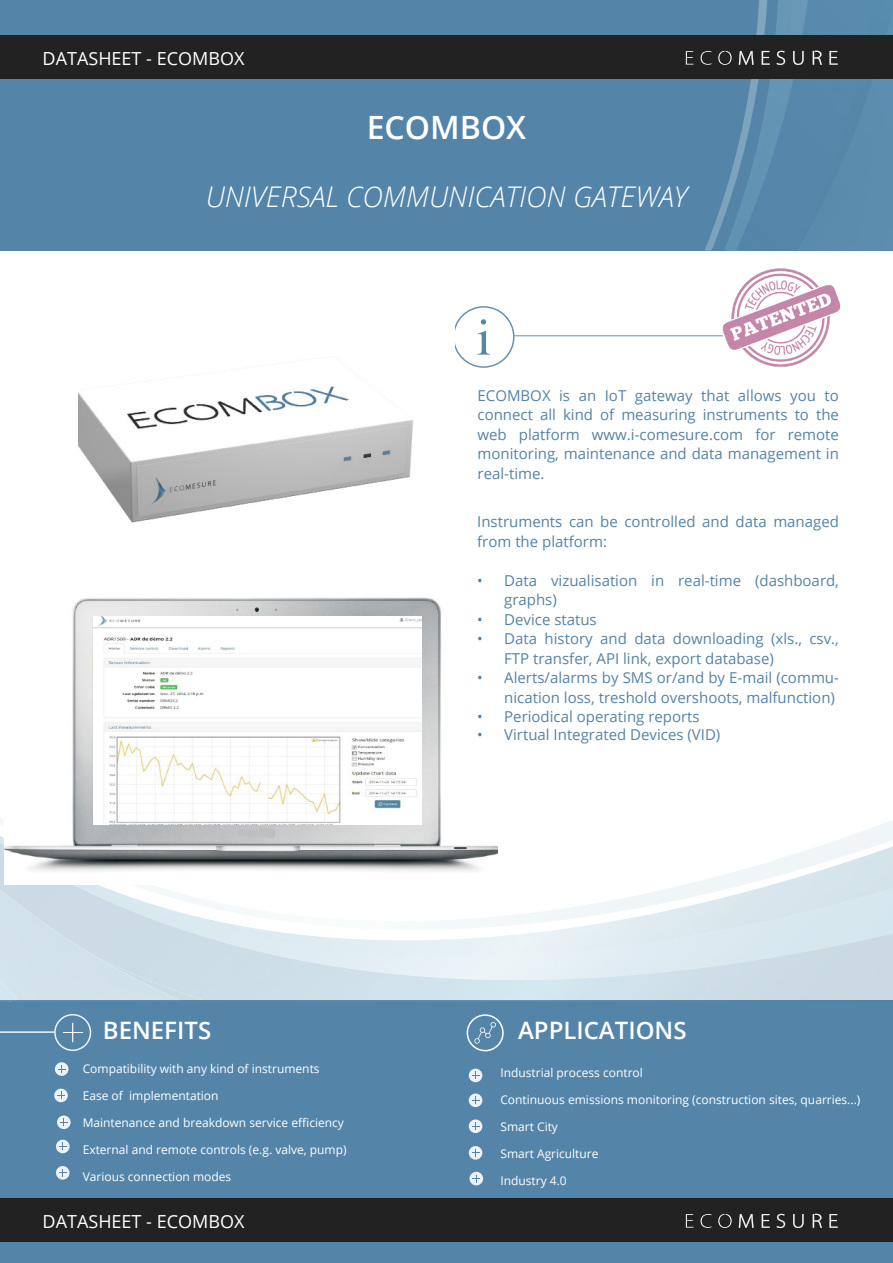
<style>
.page{position:relative;width:893px;height:1263px;background:#fff}
.page>*{position:absolute;margin:0;border:0;box-sizing:border-box;transform-origin:0 0}
.t1{font:600 32.1px "Open Sans";color:#fff}
.t2{font:italic 300 28.5px "Open Sans";color:#fff}
.t3{font:600 24px "Open Sans";color:#fff}
.t4{font:18px "Open Sans";color:#fff}
.t5{font:15px/19.5px "Open Sans";color:#5483a6}
.t6{font:12px "Open Sans";color:#fff}
</style>
<div class="page">
<div style="left:0;top:0;width:893px;height:251px;background:#5485a8"></div>
<img style="left:705px;top:0;width:103px;height:251px">
<img style="left:797px;top:7px;width:96px;height:244px">
<div style="left:0;top:35px;width:893px;height:44px;background:#222223"></div>
<svg style="left:686px;top:51px;width:7px;height:14px"></svg>
<svg style="left:701px;top:51px;width:11px;height:14px"></svg>
<svg style="left:718px;top:51px;width:14px;height:14px"></svg>
<svg style="left:739px;top:51px;width:14px;height:14px"></svg>
<svg style="left:762px;top:51px;width:8px;height:14px"></svg>
<svg style="left:776px;top:51px;width:9px;height:14px"></svg>
<svg style="left:793px;top:51px;width:11px;height:14px"></svg>
<svg style="left:813px;top:51px;width:9px;height:14px"></svg>
<svg style="left:829px;top:51px;width:9px;height:14px"></svg>
<div style="left:0;top:1000px;width:893px;height:263px;background:#5485a8"></div>
<div style="left:0;top:1198px;width:893px;height:44px;background:#222223"></div>
<svg style="left:686px;top:1214px;width:7px;height:13px"></svg>
<svg style="left:701px;top:1214px;width:11px;height:14px"></svg>
<svg style="left:718px;top:1214px;width:14px;height:14px"></svg>
<svg style="left:739px;top:1214px;width:14px;height:14px"></svg>
<svg style="left:762px;top:1214px;width:8px;height:14px"></svg>
<svg style="left:776px;top:1214px;width:9px;height:14px"></svg>
<svg style="left:793px;top:1214px;width:11px;height:14px"></svg>
<svg style="left:813px;top:1214px;width:9px;height:14px"></svg>
<svg style="left:829px;top:1214px;width:9px;height:14px"></svg>
<svg style="left:55px;top:1062px;width:14px;height:14px"></svg>
<svg style="left:58px;top:1065px;width:8px;height:8px"></svg>
<svg style="left:469px;top:1069px;width:13px;height:13px"></svg>
<svg style="left:472px;top:1071px;width:7px;height:8px"></svg>
<svg style="left:54px;top:1088px;width:14px;height:14px"></svg>
<svg style="left:57px;top:1091px;width:8px;height:8px"></svg>
<svg style="left:469px;top:1119px;width:13px;height:14px"></svg>
<svg style="left:472px;top:1122px;width:7px;height:8px"></svg>
<svg style="left:469px;top:1093px;width:13px;height:14px"></svg>
<svg style="left:472px;top:1096px;width:7px;height:8px"></svg>
<hr style="left:0;top:1031px;width:54px;height:2px;background:#fff">
<div style="left:54px;top:1014px;width:37px;height:37px;border:2px solid #fff;border-radius:50%"></div>
<svg style="left:63px;top:1022px;width:20px;height:20px"></svg>
<svg style="left:474px;top:1022px;width:22px;height:21px"></svg>
<div style="left:467px;top:1014px;width:37px;height:37px;border:2px solid #fff;border-radius:50%"></div>
<img style="left:9px;top:843px;width:884px;height:159px">
<img style="left:0;top:818px;width:202px;height:183px">
<img style="left:0;top:890px;width:183px;height:111px">
<svg style="left:56px;top:1140px;width:14px;height:13px"></svg>
<svg style="left:59px;top:1142px;width:8px;height:8px"></svg>
<svg style="left:469px;top:1146px;width:13px;height:14px"></svg>
<svg style="left:472px;top:1149px;width:7px;height:8px"></svg>
<div style="left:453px;top:306px;width:61px;height:62px;border:2px solid #5485a8;border-radius:50%"></div>
<svg style="left:478px;top:319px;width:12px;height:36px"></svg>
<hr style="left:513px;top:335px;width:210px;height:1px;background:#5485a8">
<svg style="left:56px;top:1166px;width:14px;height:14px"></svg>
<svg style="left:59px;top:1169px;width:8px;height:8px"></svg>
<svg style="left:469px;top:1172px;width:14px;height:13px"></svg>
<svg style="left:472px;top:1175px;width:8px;height:7px"></svg>
<svg style="left:57px;top:1115px;width:14px;height:14px"></svg>
<svg style="left:60px;top:1118px;width:8px;height:8px"></svg>
<img style="left:78px;top:327px;width:377px;height:196px">
<img style="left:5px;top:597px;width:492px;height:287px">
<img style="left:93px;top:617px;width:328px;height:208px">
<img style="left:711px;top:269px;width:130px;height:98px">
<p class="t4" style="left:43px;top:46px;width:203px">DATASHEET - ECOMBOX</p>
<p class="t1" style="left:367px;top:105px;width:161px">ECOMBOX</p>
<p class="t2" style="left:206px;top:177px;width:483px">UNIVERSAL COMMUNICATION GATEWAY</p>
<p class="t5" style="left:478px;top:385px;width:363px;text-align:justify">ECOMBOX is an IoT gateway that allows you to connect all kind of measuring instruments to the web platform www.i-comesure.com for remote monitoring, maintenance and data management in real-time.</p>
<p class="t5" style="left:477px;top:512px;width:363px">Instruments can be controlled and data managed from the platform:</p>
<p class="t5" style="left:504px;top:570px;width:336px;text-indent:-27px">• Data vizualisation in real-time (dashboard, graphs)</p>
<p class="t5" style="left:477px;top:609px;width:121px">• Device status</p>
<p class="t5" style="left:504px;top:629px;width:336px;text-indent:-27px">• Data history and data downloading (xls., csv.,<br>FTP transfer, API link, export database)</p>
<p class="t5" style="left:477px;top:668px;width:363px;text-align:right">• Alerts/alarms by SMS or/and by E-mail (commu&shy;nication loss, treshold overshoots, malfunction)</p>
<p class="t5" style="left:477px;top:707px;width:224px">• Periodical operating reports</p>
<p class="t5" style="left:477px;top:725px;width:245px">• Virtual Integrated Devices (VID)</p>
<p class="t3" style="left:103px;top:1014px;width:110px">BENEFITS</p>
<p class="t3" style="left:518px;top:1014px;width:170px">APPLICATIONS</p>
<p class="t6" style="left:83px;top:1060px;width:238px">Compatibility with any kind of instruments</p>
<p class="t6" style="left:83px;top:1087px;width:137px">Ease of implementation</p>
<p class="t6" style="left:83px;top:1114px;width:263px">Maintenance and breakdown service efficiency</p>
<p class="t6" style="left:83px;top:1141px;width:265px">External and remote controls (e.g. valve, pump)</p>
<p class="t6" style="left:83px;top:1168px;width:150px">Various connection modes</p>
<p class="t4" style="left:43px;top:1209px;width:203px">DATASHEET - ECOMBOX</p>
<p class="t6" style="left:500px;top:1064px;width:144px">Industrial process control</p>
<p class="t6" style="left:500px;top:1091px;width:361px">Continuous emissions monitoring (construction sites, quarries...)</p>
<p class="t6" style="left:500px;top:1118px;width:59px">Smart City</p>
<p class="t6" style="left:500px;top:1145px;width:100px">Smart Agriculture</p>
<p class="t6" style="left:500px;top:1172px;width:68px">Industry 4.0</p>
</div>
